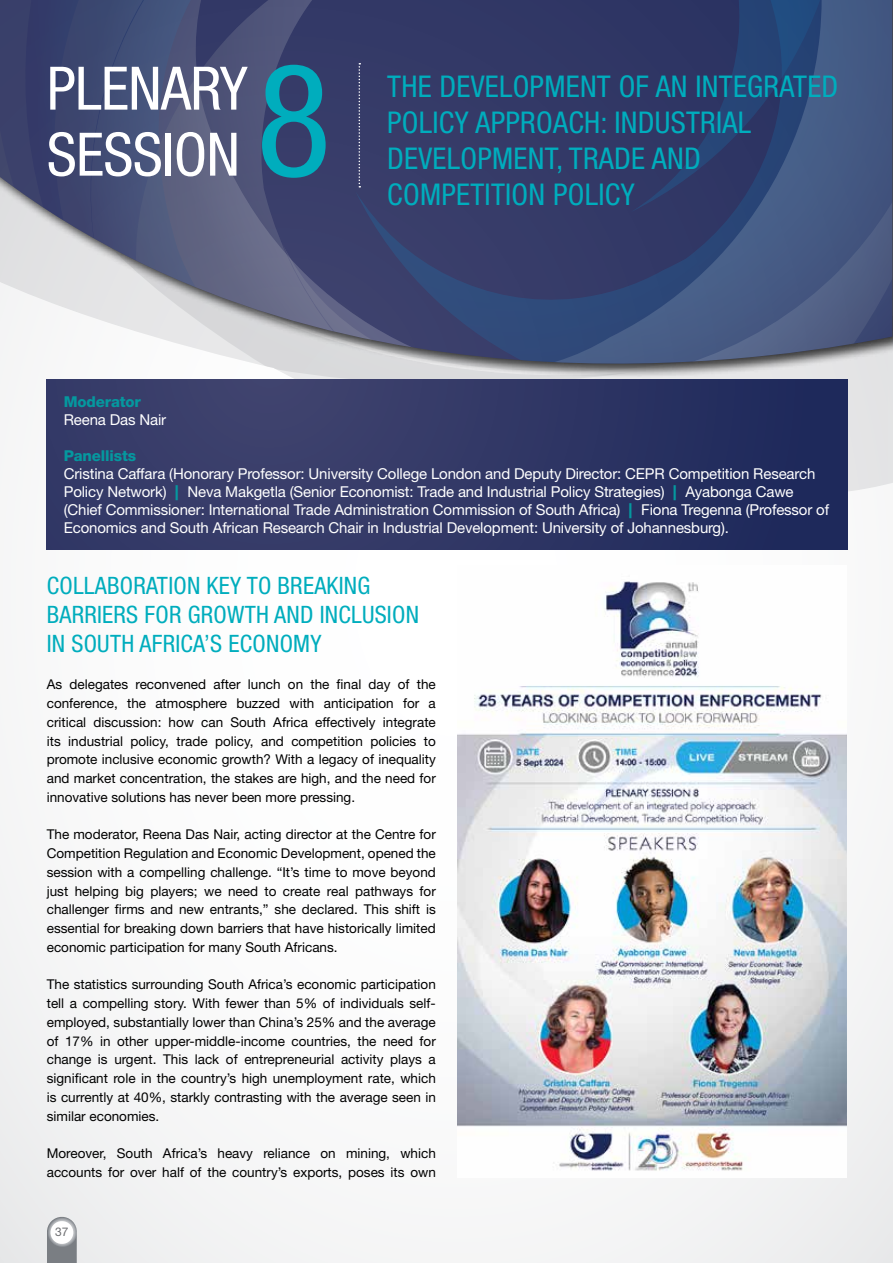
<style>
.page{position:relative;width:893px;height:1263px;background:#f9f9f9}
.page>*{position:absolute;margin:0;border:0;box-sizing:border-box;transform-origin:0 0}
.t1{font:condensed 156.6px "Helvetica Neue LT Std";color:#00adbd}
.t2{font:condensed 60px/66px "Helvetica Neue LT Std";letter-spacing:-.01em;color:#fff}
.t3{font:condensed 30px/36px "Helvetica Neue LT Std";letter-spacing:.01em;color:#00adbd}
.t4{font:condensed 24px/28.8px "Helvetica Neue LT Std";letter-spacing:.01em;color:#00adbd}
.t5{font:15px/18px "Helvetica Neue LT Std";letter-spacing:-.01em;color:#fff}
.t6{font:800 15px "Helvetica Neue LT Std";letter-spacing:-.01em;color:#05989f}
.t7{font:13.5px/18.8px "Helvetica Neue LT 55 Rm";color:#000;text-align:justify}
.t8{font:12px "Helvetica Neue LT Std";color:#6d6e71}
.s1{font-weight:800;color:#05989f}
</style>
<div class="page">
<svg style="left:47px;top:1215px;width:30px;height:48px"></svg>
<svg style="left:0;top:0;width:892px;height:406px;background:#545d82"></svg>
<div style="left:47px;top:379px;width:800px;height:171px;background:linear-gradient(to right,#3e426d,#212b5d)"></div>
<svg style="left:359px;top:63px;width:1px;height:125px"></svg>
<img style="left:457px;top:581px;width:389px;height:590px">
<h2 class="t2" style="left:47px;top:55px;width:202px">PLENARY<br>SESSION</h2>
<h1 class="t1" style="left:256px;top:30px;width:77px">8</h1>
<h3 class="t3" style="left:387px;top:68px;width:452px">THE DEVELOPMENT OF AN INTEGRATED<br>POLICY APPROACH: INDUSTRIAL<br>DEVELOPMENT, TRADE AND<br>COMPETITION POLICY</h3>
<p class="t6" style="left:64px;top:393px;width:79px">Moderator</p>
<p class="t5" style="left:64px;top:410px;width:104px">Reena Das Nair</p>
<p class="t6" style="left:64px;top:447px;width:74px">Panellists</p>
<p class="t5" style="left:64px;top:464px;width:767px">Cristina Caffara (Honorary Professor: University College London and Deputy Director: CEPR Competition Research Policy Network) <span class="s1">|</span> Neva Makgetla (Senior Economist: Trade and Industrial Policy Strategies) <span class="s1">|</span> Ayabonga Cawe (Chief Commissioner: International Trade Administration Commission of South Africa) <span class="s1">|</span> Fiona Tregenna (Professor of Economics and South African Research Chair in Industrial Development: University of Johannesburg).</p>
<h3 class="t4" style="left:47px;top:571px;width:374px">COLLABORATION KEY TO BREAKING<br>BARRIERS FOR GROWTH AND INCLUSION<br>IN SOUTH AFRICA’S ECONOMY</h3>
<p class="t7" style="left:47px;top:675px;width:391px">As delegates reconvened after lunch on the final day of the conference, the atmosphere buzzed with anticipation for a critical discussion: how can South Africa effectively integrate its industrial policy, trade policy, and competition policies to promote inclusive economic growth? With a legacy of inequality and market concentration, the stakes are high, and the need for innovative solutions has never been more pressing.</p>
<p class="t7" style="left:47px;top:825px;width:391px">The moderator, Reena Das Nair, acting director at the Centre for Competition Regulation and Economic Development, opened the session with a compelling challenge. “It’s time to move beyond just helping big players; we need to create real pathways for challenger firms and new entrants,” she declared. This shift is essential for breaking down barriers that have historically limited economic participation for many South Africans.</p>
<p class="t7" style="left:47px;top:975px;width:391px">The statistics surrounding South Africa’s economic participation tell a compelling story. With fewer than 5% of individuals self&shy;employed, substantially lower than China’s 25% and the average of 17% in other upper-middle-income countries, the need for change is urgent. This lack of entrepreneurial activity plays a significant role in the country’s high unemployment rate, which is currently at 40%, starkly contrasting with the average seen in similar economies.</p>
<p class="t7" style="left:47px;top:1144px;width:391px">Moreover, South Africa’s heavy reliance on mining, which accounts for over half of the country’s exports, poses its own</p>
<p class="t8" style="left:55px;top:1224px;width:15px">37</p>
</div>
